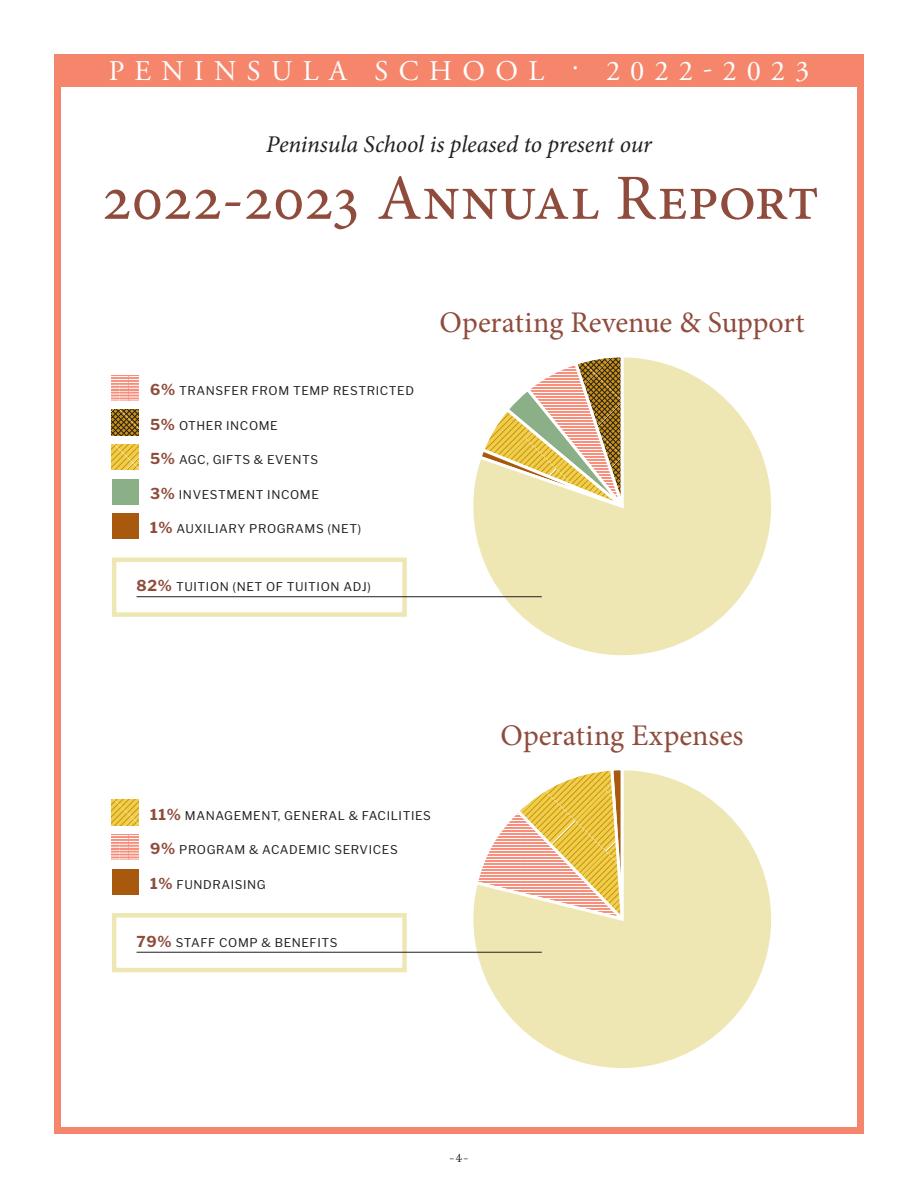
<style>
.page{position:relative;width:918px;height:1188px;background:#fff}
.page>*{position:absolute;margin:0;border:0;box-sizing:border-box;transform-origin:0 0}
.t1{font:64.5px "Minion Pro";letter-spacing:-.01em;color:#8f4c3c}
.t2{font:30px "Minion Pro";letter-spacing:.01em;color:#8f4c3c}
.t3{font:28.5px "Adobe Garamond Pro";letter-spacing:.365em;color:#fff}
.t4{font:italic 24px "Minion Pro";letter-spacing:-.005em;color:#231f20}
.t5{font:13.5px "Mrs Eaves Small Caps OT";color:#231f20}
.t6{font:12px "Libre Franklin";letter-spacing:.05em;color:#231f20}
.s1{font-weight:700;font-size:15px;color:#8f4c3c}
</style>
<div class="page">
<svg style="left:470px;top:770px;width:301px;height:298px"></svg>
<div style="left:112px;top:558px;width:295px;height:59px;border:4px solid #eee7b4"></div>
<div style="left:112px;top:913px;width:295px;height:59px;border:4px solid #eee7b4"></div>
<svg style="left:470px;top:357px;width:301px;height:299px"></svg>
<hr style="left:137px;top:596px;width:405px;height:1px;background:#231f20">
<hr style="left:137px;top:952px;width:405px;height:1px;background:#231f20">
<svg style="left:112px;top:410px;width:27px;height:25px"></svg>
<svg style="left:112px;top:375px;width:27px;height:26px"></svg>
<svg style="left:112px;top:834px;width:27px;height:26px"></svg>
<div style="left:112px;top:479px;width:27px;height:25px;background:#8baf87"></div>
<svg style="left:112px;top:444px;width:27px;height:26px"></svg>
<svg style="left:112px;top:800px;width:27px;height:25px"></svg>
<div style="left:112px;top:513px;width:27px;height:26px;background:#a8590e"></div>
<div style="left:112px;top:869px;width:27px;height:25px;background:#a8590e"></div>
<div style="left:54px;top:54px;width:810px;height:32px;background:#f5866c"></div>
<div style="left:54px;top:1127px;width:810px;height:7px;background:#f5866c"></div>
<div style="left:54px;top:56px;width:7px;height:1078px;background:#f5866c"></div>
<div style="left:857px;top:56px;width:7px;height:1078px;background:#f5866c"></div>
<h3 class="t3" style="left:109px;top:54px;width:702px">PENINSULA SCHOOL · 2022-2023</h3>
<h3 class="t4" style="left:266px;top:128px;width:387px">Peninsula School is pleased to present our</h3>
<h1 class="t1" style="left:101px;top:155px;width:720px">2022-2023 Annual Report</h1>
<p class="t6" style="left:150px;top:384px;width:265px"><span class="s1">6%</span> TRANSFER FROM TEMP RESTRICTED</p>
<p class="t6" style="left:150px;top:418px;width:129px"><span class="s1">5%</span> OTHER INCOME</p>
<p class="t6" style="left:150px;top:453px;width:170px"><span class="s1">5%</span> AGC, GIFTS &amp; EVENTS</p>
<p class="t6" style="left:150px;top:487px;width:170px"><span class="s1">3%</span> INVESTMENT INCOME</p>
<p class="t6" style="left:150px;top:522px;width:213px"><span class="s1">1%</span> AUXILIARY PROGRAMS (NET)</p>
<p class="t6" style="left:137px;top:580px;width:236px"><span class="s1">82%</span> TUITION (NET OF TUITION ADJ)</p>
<h2 class="t2" style="left:440px;top:302px;width:366px">Operating Revenue &amp; Support</h2>
<p class="t6" style="left:150px;top:808px;width:282px"><span class="s1">11%</span> MANAGEMENT, GENERAL &amp; FACILITIES</p>
<p class="t6" style="left:150px;top:843px;width:249px"><span class="s1">9%</span> PROGRAM &amp; ACADEMIC SERVICES</p>
<p class="t6" style="left:150px;top:877px;width:117px"><span class="s1">1%</span> FUNDRAISING</p>
<p class="t6" style="left:137px;top:935px;width:202px"><span class="s1">79%</span> STAFF COMP &amp; BENEFITS</p>
<h2 class="t2" style="left:501px;top:715px;width:245px">Operating Expenses</h2>
<p class="t5" style="left:449px;top:1150px;width:22px">-4-</p>
</div>
